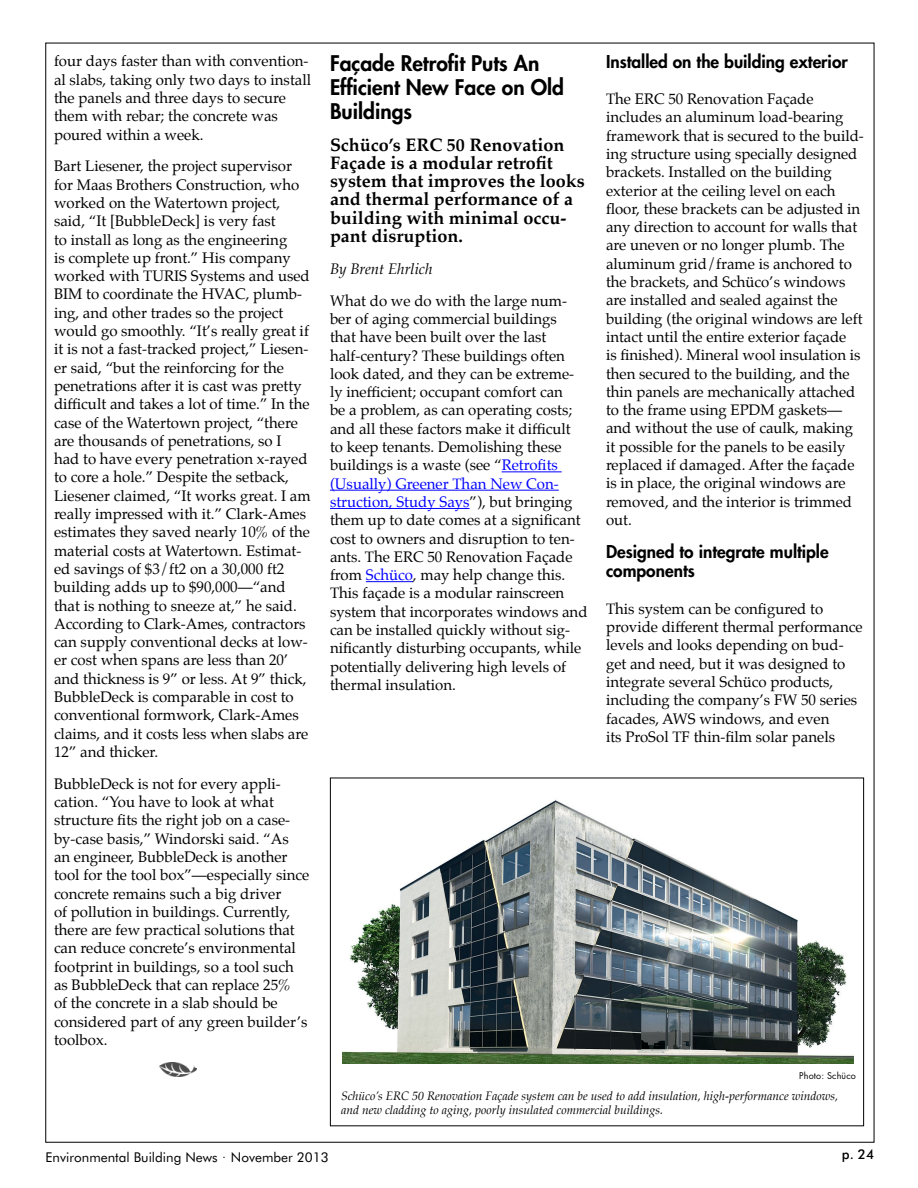
<style>
.page{position:relative;width:918px;height:1188px;background:#fff}
.page>*{position:absolute;margin:0;border:0;box-sizing:border-box;transform-origin:0 0}
.t1{font:800 21px/24px "Futura";color:#000}
.t2{font:700 18px/18.3px "Palatino";color:#000}
.t3{font:800 17.25px/19.5px "Futura";color:#000}
.t4{font:15px/18.3px "Palatino";color:#000}
.t5{font:italic 15px "Palatino";color:#000}
.t6{font:13.5px "Futura BT";color:#000}
.t7{font:500 13.5px "Futura BT";color:#000}
.t8{font:italic 12px/13.5px "Palatino";color:#000}
.t9{font:9px "Futura";letter-spacing:.02em;color:#000}
.s1{color:#00f}
</style>
<div class="page">
<img style="left:159px;top:1063px;width:37px;height:14px">
<hr style="left:502px;top:471px;width:60px;height:1px;background:#00f">
<hr style="left:330px;top:490px;width:229px;height:1px;background:#00f">
<hr style="left:330px;top:508px;width:140px;height:1px;background:#00f">
<hr style="left:366px;top:581px;width:47px;height:1px;background:#00f">
<img style="left:343px;top:800px;width:510px;height:264px">
<p class="t4" style="left:54px;top:52px;width:259px">four days faster than with convention&shy;al slabs, taking only two days to install the panels and three days to secure them with rebar; the concrete was poured within a week.</p>
<p class="t4" style="left:54px;top:157px;width:258px">Bart Liesener, the project supervisor for Maas Brothers Construction, who worked on the Watertown project, said, “It [BubbleDeck] is very fast<br>to install as long as the engineering<br>is complete up front.” His company worked with TURIS Systems and used BIM to coordinate the HVAC, plumb&shy;ing, and other trades so the project would go smoothly. “It’s really great if it is not a fast-tracked project,” Liesen&shy;er said, “but the reinforcing for the penetrations after it is cast was pretty difficult and takes a lot of time.” In the case of the Watertown project, “there are thousands of penetrations, so I<br>had to have every penetration x-rayed to core a hole.” Despite the setback, Liesener claimed, “It works great. I am really impressed with it.” Clark-Ames estimates they saved nearly 10% of the material costs at Watertown. Estimat&shy;ed savings of $3/ft2 on a 30,000 ft2 building adds up to $90,000—“and that is nothing to sneeze at,” he said.<br>According to Clark-Ames, contractors can supply conventional decks at low&shy;er cost when spans are less than 20’ and thickness is 9” or less. At 9” thick, BubbleDeck is comparable in cost to conventional formwork, Clark-Ames claims, and it costs less when slabs are 12” and thicker.</p>
<p class="t4" style="left:54px;top:774px;width:257px">BubbleDeck is not for every appli&shy;cation. “You have to look at what structure fits the right job on a case&shy;by-case basis,” Windorski said. “As<br>an engineer, BubbleDeck is another tool for the tool box”—especially since concrete remains such a big driver<br>of pollution in buildings. Currently, there are few practical solutions that can reduce concrete’s environmental footprint in buildings, so a tool such as BubbleDeck that can replace 25%<br>of the concrete in a slab should be considered part of any green builder’s toolbox.</p>
<h1 class="t1" style="left:330px;top:51px;width:236px">Façade Retrofit Puts An<br>Efficient New Face on Old<br>Buildings</h1>
<p class="t2" style="left:330px;top:135px;width:256px">Schüco’s ERC 50 Renovation<br>Façade is a modular retrofit system that improves the looks and thermal performance of a building with minimal occu&shy;pant disruption.</p>
<p class="t5" style="left:330px;top:256px;width:104px">By Brent Ehrlich</p>
<p class="t4" style="left:330px;top:291px;width:259px">What do we do with the large num&shy;ber of aging commercial buildings<br>that have been built over the last half-century? These buildings often look dated, and they can be extreme&shy;ly inefficient; occupant comfort can<br>be a problem, as can operating costs; and all these factors make it difficult to keep tenants. Demolishing these buildings is a waste (see “<span class="s1">Retrofits (Usually) Greener Than New Con&shy;struction, Study Says</span>”), but bringing them up to date comes at a significant cost to owners and disruption to ten&shy;ants. The ERC 50 Renovation Façade from <span class="s1">Schüco</span>, may help change this.<br>This façade is a modular rainscreen system that incorporates windows and can be installed quickly without sig&shy;nificantly disturbing occupants, while potentially delivering high levels of thermal insulation.</p>
<p class="t3" style="left:606px;top:51px;width:243px">Installed on the building exterior</p>
<p class="t4" style="left:606px;top:90px;width:259px">The ERC 50 Renovation Façade includes an aluminum load-bearing framework that is secured to the build&shy;ing structure using specially designed brackets. Installed on the building exterior at the ceiling level on each floor, these brackets can be adjusted in any direction to account for walls that are uneven or no longer plumb. The aluminum grid/frame is anchored to the brackets, and Schüco’s windows are installed and sealed against the building (the original windows are left intact until the entire exterior façade<br>is finished). Mineral wool insulation is then secured to the building, and the thin panels are mechanically attached to the frame using EPDM gaskets— and without the use of caulk, making it possible for the panels to be easily replaced if damaged. After the façade is in place, the original windows are removed, and the interior is trimmed out.</p>
<p class="t3" style="left:606px;top:542px;width:224px">Designed to integrate multiple components</p>
<p class="t4" style="left:606px;top:599px;width:258px">This system can be configured to provide different thermal performance levels and looks depending on bud&shy;get and need, but it was designed to integrate several Schüco products, including the company’s FW 50 series facades, AWS windows, and even<br>its ProSol TF thin-film solar panels</p>
<p class="t9" style="left:799px;top:1070px;width:58px">Photo: Schüco</p>
<p class="t8" style="left:341px;top:1089px;width:499px">Schüco’s ERC 50 Renovation Façade system can be used to add insulation, high-performance windows, and new cladding to aging, poorly insulated commercial buildings.</p>
<p class="t6" style="left:46px;top:1149px;width:285px">Environmental Building News <sup>•</sup> November 2013</p>
<p class="t7" style="left:842px;top:1146px;width:34px">p. 24</p>
</div>
